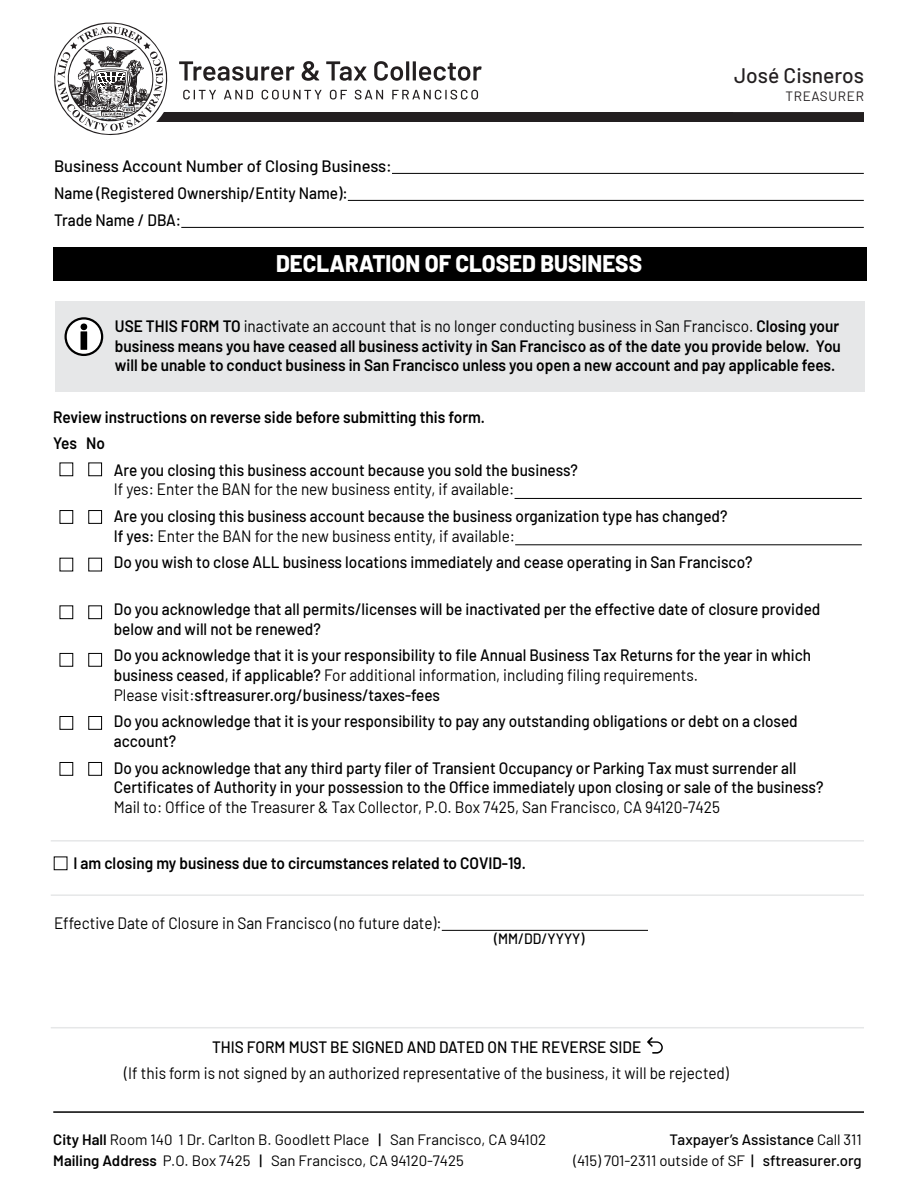
<style>
.page{position:relative;width:918px;height:1188px;background:#fff}
.page>*{position:absolute;margin:0;border:0;box-sizing:border-box;transform-origin:0 0}
.t1{font:800 24px "Barlow";color:#fff;scale:.93 1}
.t2{font:500 21px "Barlow";color:#231f20}
.t3{font:500 16.5px/19.8px "Barlow";color:#000;scale:.93 1}
.t4{font:600 16.5px/19.8px "Barlow";color:#000;text-align:justify;scale:.93 1}
.t5{font:16.5px "Barlow";color:#000;scale:.93 1}
.t6{font:500 16.5px "Barlow";color:#000}
.t7{font:15px "Barlow";color:#000}
.t8{font:500 15px "Barlow";color:#000}
.t9{font:500 15px "Barlow";color:#000;scale:.93 1}
.t10{font:13.5px "Barlow";letter-spacing:.05em;color:#231f20}
.s1{font-weight:400}
.s2{font-weight:600}
.s3{font-weight:500}
</style>
<div class="page">
<div style="left:76px;top:112px;width:788px;height:10px;background:#231f20"></div>
<svg style="left:183px;top:90px;width:295px;height:10px"></svg>
<svg style="left:179px;top:61px;width:303px;height:20px"></svg>
<div style="left:48px;top:16px;width:126px;height:125px;border:12px solid #fff;border-radius:50%"></div>
<svg style="left:54px;top:22px;width:114px;height:113px"></svg>
<hr style="left:53px;top:1111px;width:811px;height:2px;background:#000">
<div style="left:53px;top:247px;width:813px;height:34px;background:#000"></div>
<hr style="left:51px;top:1027px;width:813px;height:1px;background:#e6e7e8">
<hr style="left:51px;top:840px;width:813px;height:2px;background:#e6e7e8">
<hr style="left:51px;top:894px;width:813px;height:2px;background:#e6e7e8">
<div style="left:55px;top:301px;width:809px;height:91px;background:#e6e7e8"></div>
<hr style="left:515px;top:498px;width:347px;height:1px;background:#000">
<hr style="left:515px;top:544px;width:347px;height:1px;background:#000">
<hr style="left:392px;top:173px;width:472px;height:1px;background:#000">
<hr style="left:348px;top:200px;width:516px;height:1px;background:#000">
<hr style="left:181px;top:227px;width:683px;height:1px;background:#000">
<svg style="left:647px;top:1037px;width:16px;height:17px"></svg>
<svg style="left:66px;top:318px;width:36px;height:37px"></svg>
<div style="left:65px;top:317px;width:38px;height:39px;border:2px solid #000;border-radius:50%"></div>
<svg style="left:81px;top:324px;width:6px;height:26px"></svg>
<hr style="left:442px;top:930px;width:206px;height:1px;background:#000">
<div style="left:60px;top:606px;width:13px;height:13px;border:1px solid #000"></div>
<div style="left:60px;top:653px;width:13px;height:13px;border:1px solid #000"></div>
<div style="left:60px;top:716px;width:13px;height:14px;border:1px solid #000"></div>
<div style="left:60px;top:762px;width:13px;height:14px;border:1px solid #000"></div>
<div style="left:60px;top:510px;width:13px;height:14px;border:1px solid #000"></div>
<div style="left:89px;top:606px;width:13px;height:13px;border:1px solid #000"></div>
<div style="left:89px;top:653px;width:13px;height:13px;border:1px solid #000"></div>
<div style="left:89px;top:716px;width:13px;height:14px;border:1px solid #000"></div>
<div style="left:89px;top:762px;width:13px;height:14px;border:1px solid #000"></div>
<div style="left:89px;top:558px;width:13px;height:13px;border:1px solid #000"></div>
<div style="left:89px;top:510px;width:13px;height:14px;border:1px solid #000"></div>
<div style="left:89px;top:463px;width:13px;height:13px;border:1px solid #000"></div>
<p class="t6" style="left:54px;top:154px;width:339px">Business Account Number of Closing Business:</p>
<p class="t3" style="left:54px;top:182px;width:317px">Name (Registered Ownership/Entity Name):</p>
<p class="t3" style="left:54px;top:209px;width:138px">Trade Name / DBA:</p>
<p class="t1" style="left:276px;top:246px;width:395px">DECLARATION OF CLOSED BUSINESS</p>
<p class="t2" style="left:734px;top:60px;width:131px">José Cisneros</p>
<p class="t10" style="left:785px;top:86px;width:80px">TREASURER</p>
<p class="t4" style="left:115px;top:315px;width:782px">USE THIS FORM TO <span class="s1">inactivate an account that is no longer conducting business in San Francisco.</span> Closing your business means you have ceased all business activity in San Francisco as of the date you provide below. You will be unable to conduct business in San Francisco unless you open a new account and pay applicable fees.</p>
<p class="t4" style="left:53px;top:405px;width:466px">Review instructions on reverse side before submitting this form.</p>
<p class="t4" style="left:53px;top:432px;width:57px">Yes No</p>
<p class="t3" style="left:114px;top:458px;width:501px">Are you closing this business account because you sold the business?<br><span class="s1">If yes: Enter the BAN for the new business entity, if available:</span></p>
<p class="t3" style="left:114px;top:505px;width:661px">Are you closing this business account because the business organization type has changed?<br>If yes: <span class="s1">Enter the BAN for the new business entity, if available:</span></p>
<p class="t3" style="left:114px;top:551px;width:688px">Do you wish to close ALL business locations immediately and cease operating in San Francisco?</p>
<p class="t3" style="left:114px;top:598px;width:761px">Do you acknowledge that all permits/licenses will be inactivated per the effective date of closure provided below and will not be renewed?</p>
<p class="t3" style="left:114px;top:644px;width:751px">Do you acknowledge that it is your responsibility to file Annual Business Tax Returns for the year in which business ceased, if applicable? <span class="s1">For additional information, including filing requirements.<br>Please visit:</span>sftreasurer.org/business/taxes-fees</p>
<p class="t3" style="left:114px;top:710px;width:737px">Do you acknowledge that it is your responsibility to pay any outstanding obligations or debt on a closed account?</p>
<p class="t3" style="left:114px;top:756px;width:765px">Do you acknowledge that any third party filer of Transient Occupancy or Parking Tax must surrender all<br>Certificates of Authority in your possession to the Office immediately upon closing or sale of the business?<br><span class="s1">Mail to: Office of the Treasurer &amp; Tax Collector, P.O. Box 7425, San Francisco, CA 94120-7425</span></p>
<p class="t4" style="left:73px;top:851px;width:488px">I am closing my business due to circumstances related to COVID-19.</p>
<p class="t5" style="left:54px;top:911px;width:418px">Effective Date of Closure in San Francisco (no future date):</p>
<p class="t9" style="left:494px;top:928px;width:99px">(MM/DD/YYYY)</p>
<p class="t3" style="left:212px;top:1035px;width:463px">THIS FORM MUST BE SIGNED AND DATED ON THE REVERSE SIDE</p>
<p class="t5" style="left:124px;top:1061px;width:652px">(If this form is not signed by an authorized representative of the business, it will be rejected)</p>
<p class="t7" style="left:53px;top:1128px;width:494px"><span class="s2">City Hall</span> Room 140 1 Dr. Carlton B. Goodlett Place <span class="s3">|</span> San Francisco, CA 94102</p>
<p class="t8" style="left:669px;top:1128px;width:194px">Taxpayer’s Assistance <span class="s1">Call 311</span></p>
<p class="t7" style="left:53px;top:1149px;width:412px"><span class="s2">Mailing Address</span> P.O. Box 7425 <span class="s3">|</span> San Francisco, CA 94120-7425</p>
<p class="t7" style="left:573px;top:1149px;width:290px">(415) 701-2311 outside of SF <span class="s3">| sftreasurer.org</span></p>
</div>
